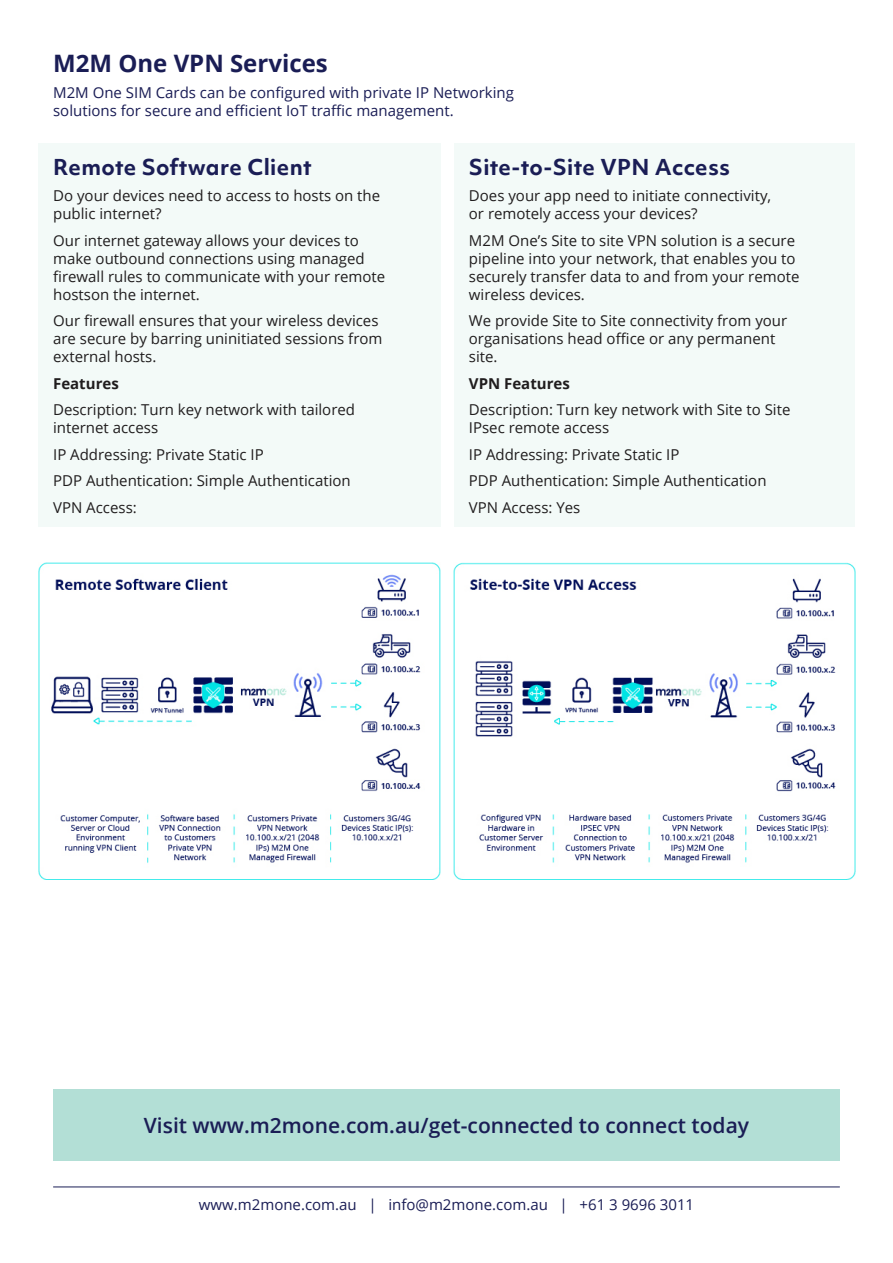
<style>
.page{position:relative;width:893px;height:1263px;background:#fff}
.page>*{position:absolute;margin:0;border:0;box-sizing:border-box;transform-origin:0 0}
.t1{font:700 24px "Open Sans";color:#1a1d55}
.t2{font:600 21px "Open Sans";color:#1a1d55}
.t3{font:700 21px "Objektiv Mk 1";letter-spacing:.02em;color:#1a1d55}
.t4{font:15px/18px "Open Sans";color:#201d1e}
.t5{font:15px/18px "Open Sans";color:#1a1d55}
.t6{font:700 15px "Open Sans";color:#201d1e}
</style>
<div class="page">
<div style="left:53px;top:1089px;width:787px;height:71px;background:#b3dfd6"></div>
<hr style="left:53px;top:1186px;width:787px;height:1px;background:#1a1d55">
<div style="left:38px;top:143px;width:403px;height:384px;background:#f3faf8"></div>
<div style="left:454px;top:143px;width:401px;height:384px;background:#f3faf8"></div>
<img style="left:38px;top:562px;width:403px;height:317px">
<img style="left:454px;top:562px;width:402px;height:317px">
<p class="t1" style="left:53px;top:46px;width:276px">M2M One VPN Services</p>
<p class="t5" style="left:53px;top:83px;width:462px">M2M One SIM Cards can be configured with private IP Networking solutions for secure and efficient IoT traffic management.</p>
<p class="t3" style="left:53px;top:152px;width:260px">Remote Software Client</p>
<p class="t4" style="left:53px;top:186px;width:329px">Do your devices need to access to hosts on the public internet?</p>
<p class="t4" style="left:53px;top:231px;width:334px">Our internet gateway allows your devices to make outbound connections using managed firewall rules to communicate with your remote hostson the internet.</p>
<p class="t4" style="left:53px;top:312px;width:331px">Our firewall ensures that your wireless devices are secure by barring uninitiated sessions from external hosts.</p>
<p class="t6" style="left:53px;top:373px;width:67px">Features</p>
<p class="t4" style="left:53px;top:401px;width:303px">Description: Turn key network with tailored internet access</p>
<p class="t4" style="left:53px;top:445px;width:212px">IP Addressing: Private Static IP</p>
<p class="t4" style="left:53px;top:472px;width:299px">PDP Authentication: Simple Authentication</p>
<p class="t4" style="left:53px;top:498px;width:85px">VPN Access:</p>
<p class="t3" style="left:469px;top:152px;width:262px">Site-to-Site VPN Access</p>
<p class="t4" style="left:469px;top:186px;width:304px">Does your app need to initiate connectivity, or remotely access your devices?</p>
<p class="t4" style="left:469px;top:231px;width:332px">M2M One’s Site to site VPN solution is a secure pipeline into your network, that enables you to securely transfer data to and from your remote wireless devices.</p>
<p class="t4" style="left:469px;top:312px;width:320px">We provide Site to Site connectivity from your organisations head office or any permanent site.</p>
<p class="t6" style="left:469px;top:373px;width:102px">VPN Features</p>
<p class="t4" style="left:469px;top:401px;width:323px">Description: Turn key network with Site to Site<br>IPsec remote access</p>
<p class="t4" style="left:469px;top:445px;width:212px">IP Addressing: Private Static IP</p>
<p class="t4" style="left:469px;top:472px;width:299px">PDP Authentication: Simple Authentication</p>
<p class="t4" style="left:469px;top:498px;width:113px">VPN Access: Yes</p>
<p class="t2" style="left:144px;top:1110px;width:607px">Visit www.m2mone.com.au/get-connected to connect today</p>
<p class="t5" style="left:199px;top:1195px;width:497px">www.m2mone.com.au | info@m2mone.com.au | +61 3 9696 3011</p>
</div>
